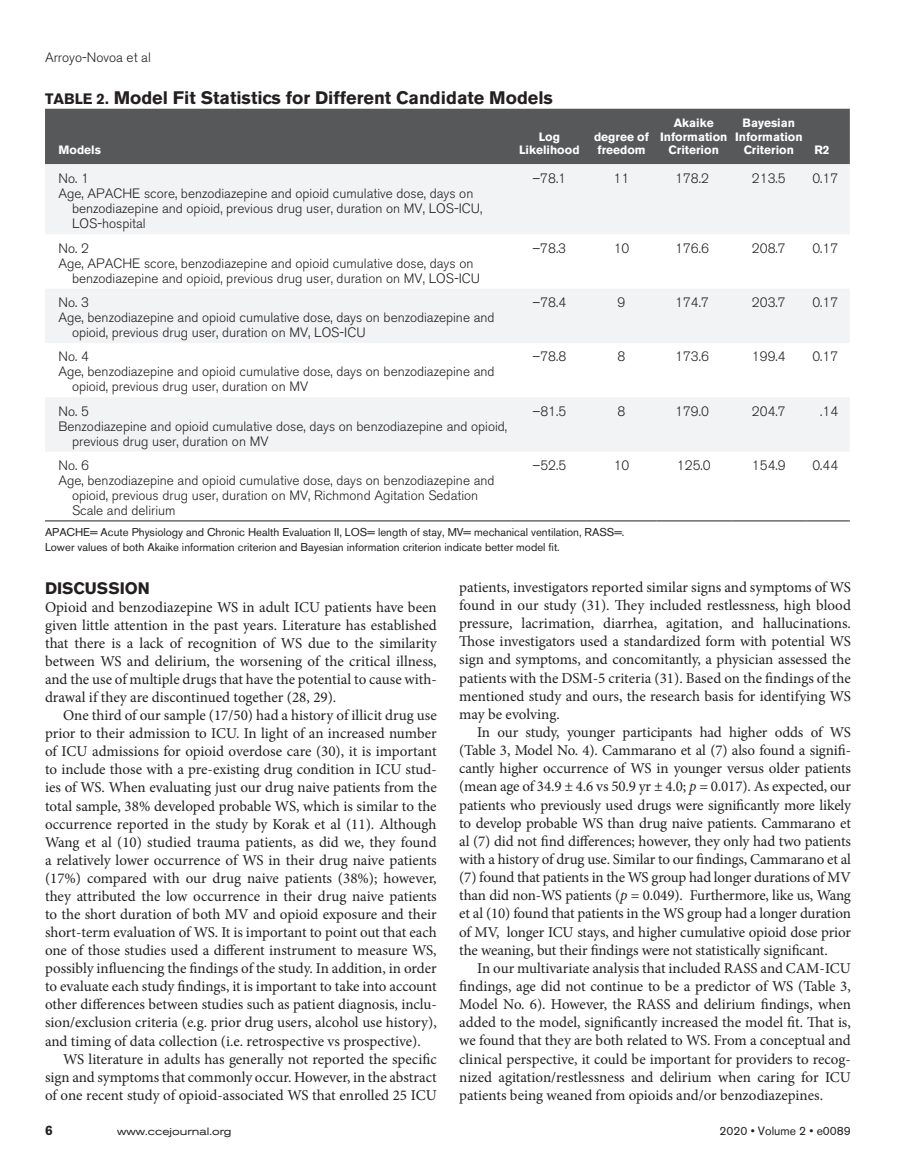
<style>
.page{position:relative;width:905px;height:1175px;background:#fff}
.page>*{position:absolute;margin:0;border:0;box-sizing:border-box;transform-origin:0 0}
.t1{font:700 18px "Akzidenz Grotesk BE";color:#231f20}
.t2{font:700 16.5px "Akzidenz Grotesk BE";color:#231f20}
.t3{font:15px/18.1px "Minion Pro";letter-spacing:-.005em;color:#231f20;text-align:justify}
.t4{font:300 13.5px "Akzidenz Grotesk BE";color:#231f20}
.t5{font:700 13.5px "Akzidenz Grotesk BE";color:#231f20}
.t6{font:700 12px/13.5px "Akzidenz Grotesk BE";color:#fff;text-align:center}
.t7{font:12px "Akzidenz Grotesk BE";color:#231f20}
.t8{font:11.25px/15px "Akzidenz Grotesk BE";color:#231f20}
.t9{font:expanded 10.5px "Akzidenz Grotesk BE";color:#231f20}
.s1{font-size:15px}
.s2{font-style:italic}
</style>
<div class="page">
<div style="left:45px;top:109px;width:804px;height:55px;background:#57585a"></div>
<svg style="left:45px;top:164px;width:804px;height:287px;fill:#f2f3f4"></svg>
<hr style="left:45px;top:520px;width:467px;height:1px;background:#231f20">
<hr style="left:512px;top:520px;width:75px;height:1px;background:#231f20">
<hr style="left:587px;top:520px;width:69px;height:1px;background:#231f20">
<hr style="left:656px;top:520px;width:75px;height:1px;background:#231f20">
<hr style="left:731px;top:520px;width:75px;height:1px;background:#231f20">
<hr style="left:806px;top:520px;width:43px;height:1px;background:#231f20">
<p class="t4" style="left:45px;top:50px;width:107px">Arroyo-Novoa et al</p>
<p class="t1" style="left:45px;top:87px;width:509px"><span class="s1">TABLE 2.</span> Model Fit Statistics for Different Candidate Models</p>
<p class="t6" style="left:59px;top:144px;width:44px">Models</p>
<p class="t6" style="left:519px;top:130px;width:62px">Log<br>Likelihood</p>
<p class="t6" style="left:594px;top:130px;width:56px;text-align:left">degree of freedom</p>
<p class="t6" style="left:660px;top:117px;width:69px">Akaike<br>Information<br>Criterion</p>
<p class="t6" style="left:735px;top:117px;width:69px">Bayesian<br>Information<br>Criterion</p>
<p class="t6" style="left:814px;top:144px;width:17px">R2</p>
<p class="t4" style="left:59px;top:171px;width:32px">No. 1</p>
<p class="t4" style="left:59px;top:186px;width:416px">Age, APACHE score, benzodiazepine and opioid cumulative dose, days on</p>
<p class="t4" style="left:72px;top:201px;width:412px">benzodiazepine and opioid, previous drug user, duration on MV, LOS-ICU,</p>
<p class="t4" style="left:72px;top:216px;width:75px">LOS-hospital</p>
<p class="t4" style="left:59px;top:240px;width:32px">No. 2</p>
<p class="t4" style="left:59px;top:255px;width:416px">Age, APACHE score, benzodiazepine and opioid cumulative dose, days on</p>
<p class="t4" style="left:72px;top:270px;width:409px">benzodiazepine and opioid, previous drug user, duration on MV, LOS-ICU</p>
<p class="t4" style="left:59px;top:295px;width:32px">No. 3</p>
<p class="t4" style="left:59px;top:310px;width:437px">Age, benzodiazepine and opioid cumulative dose, days on benzodiazepine and</p>
<p class="t4" style="left:72px;top:325px;width:295px">opioid, previous drug user, duration on MV, LOS-ICU</p>
<p class="t4" style="left:59px;top:349px;width:32px">No. 4</p>
<p class="t4" style="left:59px;top:364px;width:437px">Age, benzodiazepine and opioid cumulative dose, days on benzodiazepine and</p>
<p class="t4" style="left:72px;top:379px;width:238px">opioid, previous drug user, duration on MV</p>
<p class="t4" style="left:59px;top:403px;width:32px">No. 5</p>
<p class="t4" style="left:59px;top:418px;width:450px">Benzodiazepine and opioid cumulative dose, days on benzodiazepine and opioid,</p>
<p class="t4" style="left:72px;top:433px;width:198px">previous drug user, duration on MV</p>
<p class="t4" style="left:59px;top:457px;width:32px">No. 6</p>
<p class="t4" style="left:59px;top:472px;width:437px">Age, benzodiazepine and opioid cumulative dose, days on benzodiazepine and</p>
<p class="t4" style="left:72px;top:487px;width:407px">opioid, previous drug user, duration on MV, Richmond Agitation Sedation</p>
<p class="t4" style="left:72px;top:502px;width:105px">Scale and delirium</p>
<p class="t4" style="left:532px;top:171px;width:35px">–78.1</p>
<p class="t4" style="left:613px;top:171px;width:17px">11</p>
<p class="t4" style="left:675px;top:171px;width:35px">178.2</p>
<p class="t4" style="left:752px;top:171px;width:35px">213.5</p>
<p class="t4" style="left:812px;top:171px;width:27px">0.17</p>
<p class="t4" style="left:532px;top:240px;width:35px">–78.3</p>
<p class="t4" style="left:613px;top:240px;width:17px">10</p>
<p class="t4" style="left:675px;top:240px;width:35px">176.6</p>
<p class="t4" style="left:752px;top:240px;width:35px">208.7</p>
<p class="t4" style="left:812px;top:240px;width:27px">0.17</p>
<p class="t4" style="left:532px;top:295px;width:35px">–78.4</p>
<p class="t4" style="left:617px;top:295px;width:9px">9</p>
<p class="t4" style="left:675px;top:295px;width:35px">174.7</p>
<p class="t4" style="left:752px;top:295px;width:35px">203.7</p>
<p class="t4" style="left:812px;top:295px;width:27px">0.17</p>
<p class="t4" style="left:532px;top:349px;width:35px">–78.8</p>
<p class="t4" style="left:617px;top:349px;width:9px">8</p>
<p class="t4" style="left:675px;top:349px;width:35px">173.6</p>
<p class="t4" style="left:752px;top:349px;width:35px">199.4</p>
<p class="t4" style="left:812px;top:349px;width:27px">0.17</p>
<p class="t4" style="left:532px;top:403px;width:35px">–81.5</p>
<p class="t4" style="left:617px;top:403px;width:9px">8</p>
<p class="t4" style="left:675px;top:403px;width:35px">179.0</p>
<p class="t4" style="left:752px;top:403px;width:35px">204.7</p>
<p class="t4" style="left:820px;top:403px;width:19px">.14</p>
<p class="t4" style="left:532px;top:457px;width:35px">–52.5</p>
<p class="t4" style="left:613px;top:457px;width:17px">10</p>
<p class="t4" style="left:677px;top:457px;width:35px">125.0</p>
<p class="t4" style="left:752px;top:457px;width:35px">154.9</p>
<p class="t4" style="left:812px;top:457px;width:27px">0.44</p>
<p class="t8" style="left:45px;top:524px;width:581px">APACHE= Acute Physiology and Chronic Health Evaluation II, LOS= length of stay, MV= mechanical ventilation, RASS=.<br>Lower values of both Akaike information criterion and Bayesian information criterion indicate better model fit.</p>
<p class="t2" style="left:45px;top:578px;width:106px">DISCUSSION</p>
<p class="t3" style="left:45px;top:598px;width:393px">Opioid and benzodiazepine WS in adult ICU patients have been given little attention in the past years. Literature has established that there is a lack of recognition of WS due to the similarity between WS and delirium, the worsening of the critical illness, and the use of multiple drugs that have the potential to cause with&shy;drawal if they are discontinued together (28, 29).</p>
<p class="t3" style="left:45px;top:706px;width:393px;text-indent:18px">One third of our sample (17/50) had a history of illicit drug use prior to their admission to ICU. In light of an increased number of ICU admissions for opioid overdose care (30), it is important to include those with a pre-existing drug condition in ICU stud&shy;ies of WS. When evaluating just our drug naive patients from the total sample, 38% developed probable WS, which is similar to the occurrence reported in the study by Korak et al (11). Although Wang et al (10) studied trauma patients, as did we, they found a relatively lower occurrence of WS in their drug naive patients (17%) compared with our drug naive patients (38%); however, they attributed the low occurrence in their drug naive patients to the short duration of both MV and opioid exposure and their short-term evaluation of WS. It is important to point out that each one of those studies used a different instrument to measure WS, possibly influencing the findings of the study. In addition, in order to evaluate each study findings, it is important to take into account other differences between studies such as patient diagnosis, inclu&shy;sion/exclusion criteria (e.g. prior drug users, alcohol use history), and timing of data collection (i.e. retrospective vs prospective).</p>
<p class="t3" style="left:45px;top:1049px;width:393px;text-indent:18px">WS literature in adults has generally not reported the specific sign and symptoms that commonly occur. However, in the abstract of one recent study of opioid-associated WS that enrolled 25 ICU</p>
<p class="t3" style="left:459px;top:578px;width:393px">patients, investigators reported similar signs and symptoms of WS found in our study (31). They included restlessness, high blood pressure, lacrimation, diarrhea, agitation, and hallucinations.<br>Those investigators used a standardized form with potential WS sign and symptoms, and concomitantly, a physician assessed the patients with the DSM-5 criteria (31). Based on the findings of the mentioned study and ours, the research basis for identifying WS may be evolving.</p>
<p class="t3" style="left:459px;top:723px;width:393px;text-indent:18px">In our study, younger participants had higher odds of WS (Table 3, Model No. 4). Cammarano et al (7) also found a signifi&shy;cantly higher occurrence of WS in younger versus older patients (mean age of 34.9 ± 4.6 vs 50.9 yr ± 4.0; <span class="s2">p</span> = 0.017). As expected, our patients who previously used drugs were significantly more likely to develop probable WS than drug naive patients. Cammarano et al (7) did not find differences; however, they only had two patients with a history of drug use. Similar to our findings, Cammarano et al (7) found that patients in the WS group had longer durations of MV than did non-WS patients (<span class="s2">p</span> = 0.049). Furthermore, like us, Wang et al (10) found that patients in the WS group had a longer duration of MV, longer ICU stays, and higher cumulative opioid dose prior the weaning, but their findings were not statistically significant.</p>
<p class="t3" style="left:459px;top:959px;width:393px;text-indent:18px">In our multivariate analysis that included RASS and CAM-ICU findings, age did not continue to be a predictor of WS (Table 3, Model No. 6). However, the RASS and delirium findings, when added to the model, significantly increased the model fit. That is, we found that they are both related to WS. From a conceptual and clinical perspective, it could be important for providers to recog&shy;nized agitation/restlessness and delirium when caring for ICU patients being weaned from opioids and/or benzodiazepines.</p>
<p class="t5" style="left:45px;top:1122px;width:9px">6</p>
<p class="t9" style="left:117px;top:1124px;width:116px">www.ccejournal.org</p>
<p class="t7" style="left:719px;top:1123px;width:133px">2020 • Volume 2 • e0089</p>
</div>
